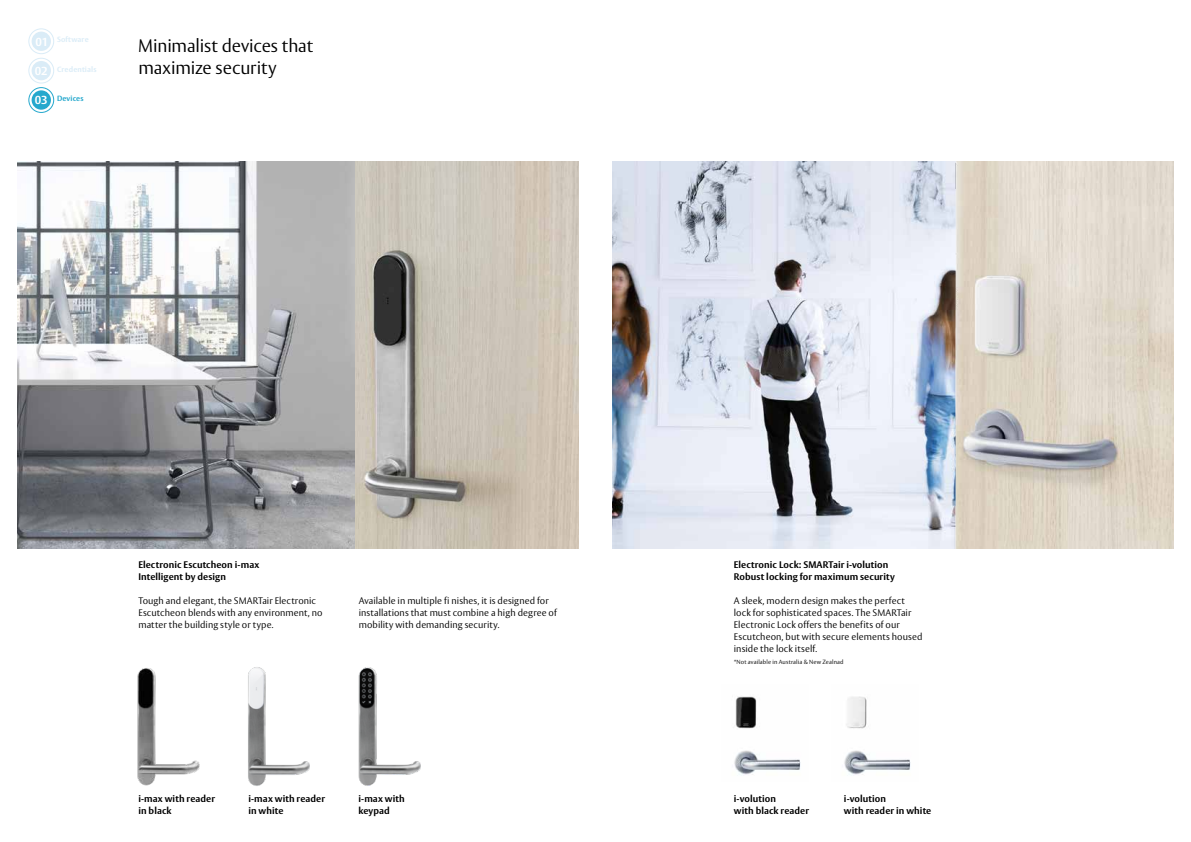
<style>
.page{position:relative;width:1191px;height:842px;background:#fff}
.page>*{position:absolute;margin:0;border:0;box-sizing:border-box;transform-origin:0 0}
.t1{font:300 18px/22px "ASSA Vesta";letter-spacing:-.01em;color:#000}
.t2{font:700 11.5px "ASSA Vesta";color:#fff}
.t3{font:300 9.5px/12px "ASSA Vesta";letter-spacing:.005em;color:#000}
.t4{font:700 9.5px/12px "ASSA Vesta";letter-spacing:.01em;color:#000}
.t5{font:700 7.5px "ASSA Vesta";letter-spacing:.015em;color:#daecf7}
.t6{font:700 7.5px "ASSA Vesta";letter-spacing:.015em;color:#25a8cd}
.t7{font:300 6px "ASSA Vesta";letter-spacing:.02em;color:#000}
</style>
<div class="page">
<img style="left:248px;top:667px;width:62px;height:119px">
<img style="left:612px;top:161px;width:340px;height:387px">
<img style="left:952px;top:161px;width:222px;height:387px">
<img style="left:734px;top:696px;width:67px;height:79px">
<img style="left:844px;top:696px;width:67px;height:79px">
<svg style="left:28px;top:28px;width:26px;height:85px"></svg>
<img style="left:17px;top:161px;width:338px;height:387px">
<img style="left:355px;top:161px;width:223px;height:387px">
<img style="left:358px;top:667px;width:63px;height:119px">
<img style="left:137px;top:668px;width:63px;height:118px">
<p class="t2" style="left:35px;top:35px;width:14px">01</p>
<p class="t2" style="left:35px;top:64px;width:14px">02</p>
<p class="t2" style="left:35px;top:93px;width:14px">03</p>
<p class="t5" style="left:57px;top:35px;width:33px">Software</p>
<p class="t5" style="left:57px;top:65px;width:41px">Credentials</p>
<p class="t6" style="left:57px;top:94px;width:28px">Devices</p>
<h1 class="t1" style="left:138px;top:36px;width:176px">Minimalist devices that maximize security</h1>
<p class="t4" style="left:138px;top:559px;width:122px">Electronic Escutcheon i-max<br>Intelligent by design</p>
<p class="t3" style="left:138px;top:595px;width:186px">Tough and elegant, the SMARTair Electronic<br>Escutcheon blends with any environment, no matter the building style or type.</p>
<p class="t3" style="left:359px;top:595px;width:199px">Available in multiple fi nishes, it is designed for installations that must combine a high degree of mobility with demanding security.</p>
<p class="t4" style="left:734px;top:559px;width:162px">Electronic Lock: SMARTair i-volution<br>Robust locking for maximum security</p>
<p class="t3" style="left:734px;top:595px;width:190px">A sleek, modern design makes the perfect lock for sophisticated spaces. The SMARTair Electronic Lock offers the benefits of our Escutcheon, but with secure elements housed inside the lock itself.</p>
<p class="t7" style="left:734px;top:659px;width:111px">*Not available in Australia &amp; New Zealnad</p>
<p class="t4" style="left:138px;top:793px;width:78px">i-max with reader in black</p>
<p class="t4" style="left:248px;top:793px;width:78px">i-max with reader in white</p>
<p class="t4" style="left:358px;top:793px;width:48px">i-max with keypad</p>
<p class="t4" style="left:734px;top:793px;width:77px">i-volution<br>with black reader</p>
<p class="t4" style="left:844px;top:793px;width:89px">i-volution<br>with reader in white</p>
</div>
